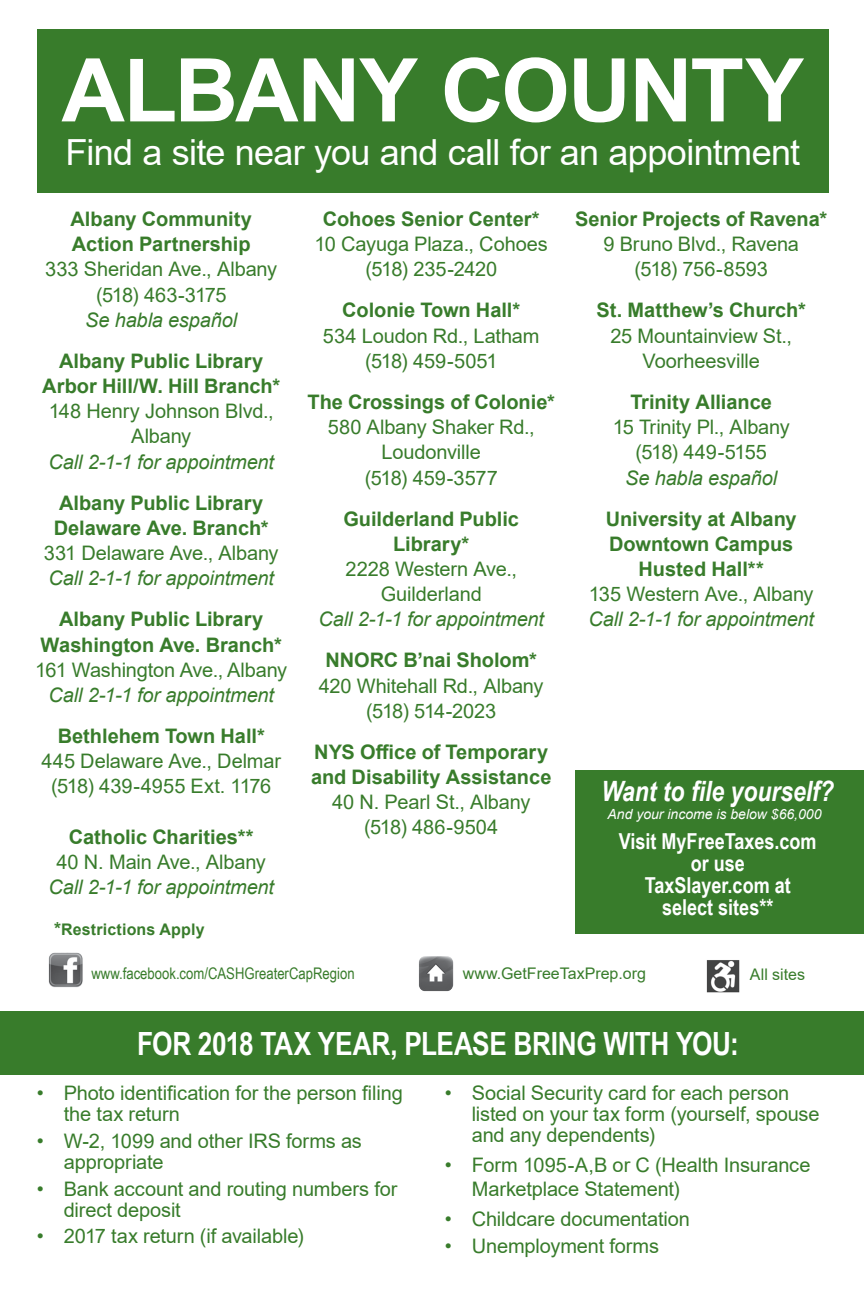
<style>
.page{position:relative;width:864px;height:1296px;background:#fff}
.page>*{position:absolute;margin:0;border:0;box-sizing:border-box;transform-origin:0 0}
.t1{font:700 88px "Arial";letter-spacing:-.02em;color:#fff}
.t2{font:36px "Arial";letter-spacing:-.02em;color:#fff}
.t3{font:700 32px "Arial Narrow";letter-spacing:-.015em;color:#fff}
.t4{font:italic 700 28px "Arial Narrow";color:#fff}
.t5{font:700 22px "Arial Narrow";color:#fff}
.t6{font:20px/25.2px "Arial";letter-spacing:-.005em;color:#387c2b;text-align:center}
.t7{font:700 20px/25.2px "Arial";color:#387c2b;text-align:center}
.t8{font:italic 20px/25.2px "Arial";letter-spacing:-.005em;color:#387c2b;text-align:center}
.t9{font:16px "Arial Narrow";color:#387c2b}
.t10{font:16px "Arial";color:#387c2b}
.t11{font:700 16px "Arial";letter-spacing:.01em;color:#387c2b}
.t12{font:italic 14px "Arial";color:#fff}
.s1{font-weight:700}
.s2{font-style:italic}
.s3{font-weight:400}
.s4{font-weight:400;font-style:italic}
.s5{font-weight:700;font-style:normal}
.s6{font-style:normal}
.s7{font-size:18px}
</style>
<div class="page">
<div style="left:37px;top:29px;width:792px;height:164px;background:#387c2b"></div>
<div style="left:0;top:1011px;width:864px;height:64px;background:#387c2b"></div>
<img style="left:48px;top:952px;width:35px;height:36px">
<img style="left:419px;top:956px;width:35px;height:35px">
<img style="left:706px;top:960px;width:33px;height:32px">
<div style="left:575px;top:770px;width:289px;height:164px;background:#387c2b"></div>
<p class="t1" style="left:62px;top:28px;width:744px">ALBANY COUNTY</p>
<p class="t2" style="left:66px;top:127px;width:736px">Find a site near you and call for an appointment</p>
<p class="t6" style="left:45px;top:206px;width:233px"><span class="s1">Albany Community<br>Action Partnership<br></span>333 Sheridan Ave., Albany (518) 463-3175<br><span class="s2">Se habla español</span></p>
<p class="t7" style="left:42px;top:348px;width:240px">Albany Public Library<br>Arbor Hill/W. Hill Branch*<br><span class="s3">148 Henry Johnson Blvd.,<br>Albany<br></span><span class="s4">Call 2-1-1 for appointment</span></p>
<p class="t7" style="left:44px;top:490px;width:236px">Albany Public Library<br>Delaware Ave. Branch*<br><span class="s3">331 Delaware Ave., Albany<br></span><span class="s4">Call 2-1-1 for appointment</span></p>
<p class="t7" style="left:35px;top:607px;width:253px">Albany Public Library<br>Washington Ave. Branch*<br><span class="s3">161 Washington Ave., Albany<br></span><span class="s4">Call 2-1-1 for appointment</span></p>
<p class="t6" style="left:41px;top:723px;width:241px"><span class="s1">Bethlehem Town Hall*<br></span>445 Delaware Ave., Delmar (518) 439-4955 Ext. 1176</p>
<p class="t8" style="left:48px;top:824px;width:227px"><span class="s5">Catholic Charities**<br></span><span class="s6">40 N. Main Ave., Albany<br></span>Call 2-1-1 for appointment</p>
<p class="t6" style="left:315px;top:206px;width:235px"><span class="s1">Cohoes Senior Center*<br></span>10 Cayuga Plaza., Cohoes (518) 235-2420</p>
<p class="t6" style="left:323px;top:298px;width:218px"><span class="s1">Colonie Town Hall*<br></span>534 Loudon Rd., Latham (518) 459-5051</p>
<p class="t6" style="left:308px;top:389px;width:249px"><span class="s1">The Crossings of Colonie*<br></span>580 Albany Shaker Rd.,<br>Loudonville<br>(518) 459-3577</p>
<p class="t6" style="left:318px;top:506px;width:227px"><span class="s1">Guilderland Public<br>Library*<br></span>2228 Western Ave.,<br>Guilderland<br><span class="s2">Call 2-1-1 for appointment</span></p>
<p class="t6" style="left:319px;top:648px;width:226px"><span class="s1">NNORC B’nai Sholom*<br></span>420 Whitehall Rd., Albany (518) 514-2023</p>
<p class="t7" style="left:311px;top:739px;width:242px">NYS Office of Temporary and Disability Assistance<br><span class="s3">40 N. Pearl St., Albany (518) 486-9504</span></p>
<p class="t6" style="left:575px;top:206px;width:253px"><span class="s1">Senior Projects of Ravena*<br></span>9 Bruno Blvd., Ravena<br>(518) 756-8593</p>
<p class="t6" style="left:597px;top:298px;width:211px"><span class="s1">St. Matthew’s Church*<br></span>25 Mountainview St.,<br>Voorheesville</p>
<p class="t6" style="left:613px;top:389px;width:179px"><span class="s1">Trinity Alliance<br></span>15 Trinity Pl., Albany (518) 449-5155<br><span class="s2">Se habla español</span></p>
<p class="t7" style="left:588px;top:506px;width:227px">University at Albany<br>Downtown Campus<br>Husted Hall**<br><span class="s3">135 Western Ave., Albany<br></span><span class="s4">Call 2-1-1 for appointment</span></p>
<p class="t4" style="left:602px;top:770px;width:234px">Want to file yourself?</p>
<p class="t5" style="left:619px;top:825px;width:199px">Visit MyFreeTaxes.com</p>
<p class="t5" style="left:691px;top:847px;width:56px">or use</p>
<p class="t5" style="left:645px;top:869px;width:148px">TaxSlayer.com at</p>
<p class="t5" style="left:662px;top:891px;width:113px">select sites**</p>
<p class="t12" style="left:608px;top:805px;width:215px">And your income is below $66,000</p>
<p class="t11" style="left:54px;top:918px;width:152px"><span class="s7">*</span>Restrictions Apply</p>
<p class="t9" style="left:91px;top:962px;width:265px">www.facebook.com/CASHGreaterCapRegion</p>
<p class="t10" style="left:463px;top:963px;width:185px">www.GetFreeTaxPrep.org</p>
<p class="t10" style="left:750px;top:964px;width:57px">All sites</p>
<p class="t3" style="left:137px;top:1019px;width:603px">FOR 2018 TAX YEAR, PLEASE BRING WITH YOU:</p>
<p class="t6" style="left:64px;top:1082px;width:341px;line-height:21px;text-align:left;text-indent:-27px">• Photo identification for the person filing the tax return</p>
<p class="t6" style="left:64px;top:1130px;width:300px;line-height:21px;text-align:left;text-indent:-27px">• W-2, 1099 and other IRS forms as appropriate</p>
<p class="t6" style="left:64px;top:1178px;width:335px;line-height:21px;text-align:left;text-indent:-27px">• Bank account and routing numbers for direct deposit</p>
<p class="t6" style="left:37px;top:1224px;width:269px">• 2017 tax return (if available)</p>
<p class="t6" style="left:472px;top:1082px;width:349px;line-height:21px;text-align:left;text-indent:-27px">• Social Security card for each person listed on your tax form (yourself, spouse and any dependents)</p>
<p class="t6" style="left:472px;top:1153px;width:340px;line-height:24px;text-align:left;text-indent:-27px">• Form 1095-A,B or C (Health Insurance<br>Marketplace Statement)</p>
<p class="t6" style="left:445px;top:1206px;width:247px">• Childcare documentation</p>
<p class="t6" style="left:445px;top:1233px;width:216px">• Unemployment forms</p>
</div>
